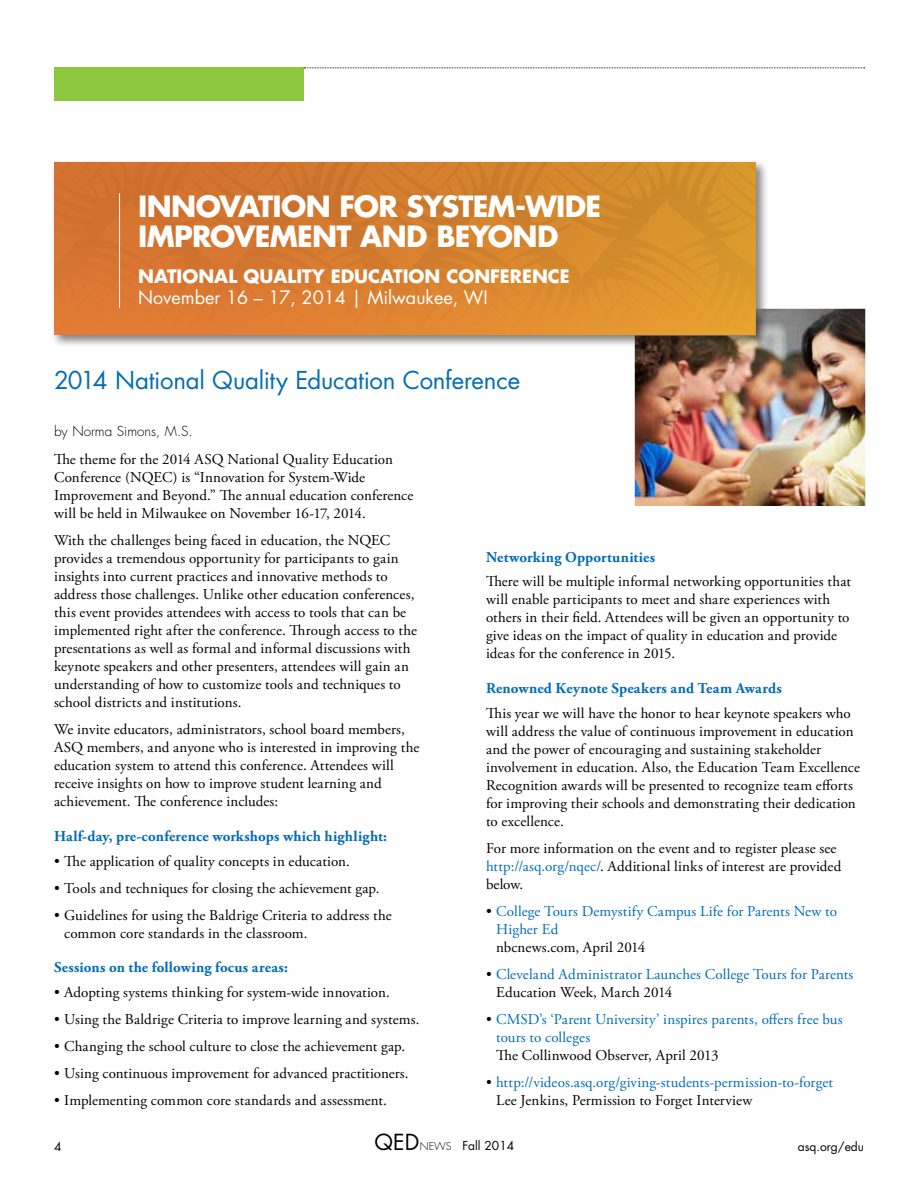
<style>
.page{position:relative;width:918px;height:1188px;background:#fff}
.page>*{position:absolute;margin:0;border:0;box-sizing:border-box;transform-origin:0 0}
.t1{font:700 28.5px/30px "Futura Std";letter-spacing:-.025em;color:#fff}
.t2{font:24px "Futura Std";letter-spacing:-.01em;color:#036cb6}
.t3{font:700 18px "Futura Std";color:#fff}
.t4{font:18px "Futura Std";color:#fff}
.t5{font:15px/18px "Adobe Garamond Pro";letter-spacing:.005em;color:#000}
.t6{font:15px/18px "Adobe Garamond Pro";letter-spacing:.01em;color:#036cb6}
.t7{font:700 15px "Adobe Garamond Pro";letter-spacing:.01em;color:#036cb6}
.t8{font:300 13.5px "Futura Std";color:#000}
.t9{font:12px "Futura Std";color:#000}
.s1{color:#036cb6}
.s2{color:#000}
.s3{font-size:21.6px}
.s4{font-weight:300;font-size:10.65px}
</style>
<div class="page">
<div style="left:54px;top:68px;width:250px;height:33px;background:#8dc63f"></div>
<svg style="left:304px;top:68px;width:561px;height:1px"></svg>
<img style="left:635px;top:309px;width:230px;height:197px">
<div style="left:51px;top:159px;width:718px;height:189px;background:#000;opacity:.55"></div>
<svg style="left:54px;top:162px;width:702px;height:173px"></svg>
<hr style="left:119px;top:193px;width:1px;height:115px;background:#fff">
<h1 class="t1" style="left:138px;top:191px;width:465px">INNOVATION FOR SYSTEM-WIDE<br>IMPROVEMENT AND BEYOND</h1>
<p class="t3" style="left:138px;top:264px;width:433px">NATIONAL QUALITY EDUCATION CONFERENCE</p>
<p class="t4" style="left:138px;top:285px;width:351px">November 16 – 17, 2014 | Milwaukee, WI</p>
<h2 class="t2" style="left:54px;top:365px;width:468px">2014 National Quality Education Conference</h2>
<p class="t8" style="left:54px;top:422px;width:140px">by Norma Simons, M.S.</p>
<p class="t5" style="left:54px;top:451px;width:361px">The theme for the 2014 ASQ National Quality Education Conference (NQEC) is “Innovation for System-Wide Improvement and Beyond.” The annual education conference will be held in Milwaukee on November 16-17, 2014.</p>
<p class="t5" style="left:54px;top:532px;width:365px">With the challenges being faced in education, the NQEC provides a tremendous opportunity for participants to gain insights into current practices and innovative methods to address those challenges. Unlike other education conferences, this event provides attendees with access to tools that can be implemented right after the conference. Through access to the presentations as well as formal and informal discussions with keynote speakers and other presenters, attendees will gain an understanding of how to customize tools and techniques to school districts and institutions.</p>
<p class="t5" style="left:54px;top:721px;width:367px">We invite educators, administrators, school board members, ASQ members, and anyone who is interested in improving the education system to attend this conference. Attendees will receive insights on how to improve student learning and achievement. The conference includes:</p>
<p class="t7" style="left:54px;top:827px;width:335px">Half-day, pre-conference workshops which highlight:</p>
<p class="t5" style="left:54px;top:852px;width:297px">• The application of quality concepts in education.</p>
<p class="t5" style="left:54px;top:879px;width:327px">• Tools and techniques for closing the achievement gap.</p>
<p class="t5" style="left:64px;top:906px;width:329px;text-indent:-10px">• Guidelines for using the Baldrige Criteria to address the common core standards in the classroom.</p>
<p class="t7" style="left:54px;top:959px;width:236px">Sessions on the following focus areas:</p>
<p class="t5" style="left:54px;top:984px;width:337px">• Adopting systems thinking for system-wide innovation.</p>
<p class="t5" style="left:54px;top:1011px;width:367px">• Using the Baldrige Criteria to improve learning and systems.</p>
<p class="t5" style="left:54px;top:1038px;width:353px">• Changing the school culture to close the achievement gap.</p>
<p class="t5" style="left:54px;top:1065px;width:356px">• Using continuous improvement for advanced practitioners.</p>
<p class="t5" style="left:54px;top:1092px;width:334px">• Implementing common core standards and assessment.</p>
<p class="t7" style="left:486px;top:548px;width:171px">Networking Opportunities</p>
<p class="t5" style="left:486px;top:573px;width:367px">There will be multiple informal networking opportunities that will enable participants to meet and share experiences with others in their field. Attendees will be given an opportunity to give ideas on the impact of quality in education and provide ideas for the conference in 2015.</p>
<p class="t7" style="left:486px;top:679px;width:297px">Renowned Keynote Speakers and Team Awards</p>
<p class="t5" style="left:486px;top:705px;width:376px">This year we will have the honor to hear keynote speakers who will address the value of continuous improvement in education and the power of encouraging and sustaining stakeholder involvement in education. Also, the Education Team Excellence Recognition awards will be presented to recognize team efforts for improving their schools and demonstrating their dedication to excellence.</p>
<p class="t5" style="left:486px;top:840px;width:357px">For more information on the event and to register please see <span class="s1">http://asq.org/nqec/</span>. Additional links of interest are provided below.</p>
<p class="t6" style="left:496px;top:903px;width:342px;text-indent:-10px"><span class="s2">•</span> College Tours Demystify Campus Life for Parents New to<br>Higher Ed</p>
<p class="t5" style="left:496px;top:939px;width:151px">nbcnews.com, April 2014</p>
<p class="t6" style="left:496px;top:966px;width:359px;text-indent:-10px"><span class="s2">•</span> Cleveland Administrator Launches College Tours for Parents<br><span class="s2">Education Week, March 2014</span></p>
<p class="t6" style="left:496px;top:1011px;width:348px;text-indent:-10px"><span class="s2">•</span> CMSD’s ‘Parent University’ inspires parents, offers free bus tours to colleges</p>
<p class="t5" style="left:496px;top:1047px;width:224px">The Collinwood Observer, April 2013</p>
<p class="t6" style="left:496px;top:1074px;width:339px;text-indent:-10px"><span class="s2">•</span> http://videos.asq.org/giving-students-permission-to-forget<br><span class="s2">Lee Jenkins, Permission to Forget Interview</span></p>
<p class="t9" style="left:54px;top:1139px;width:9px">4</p>
<p class="t9" style="left:375px;top:1138px;width:141px"><span class="s3">QED</span><span class="s4">NEWS</span> Fall 2014</p>
<p class="t9" style="left:798px;top:1139px;width:68px">asq.org/edu</p>
</div>
